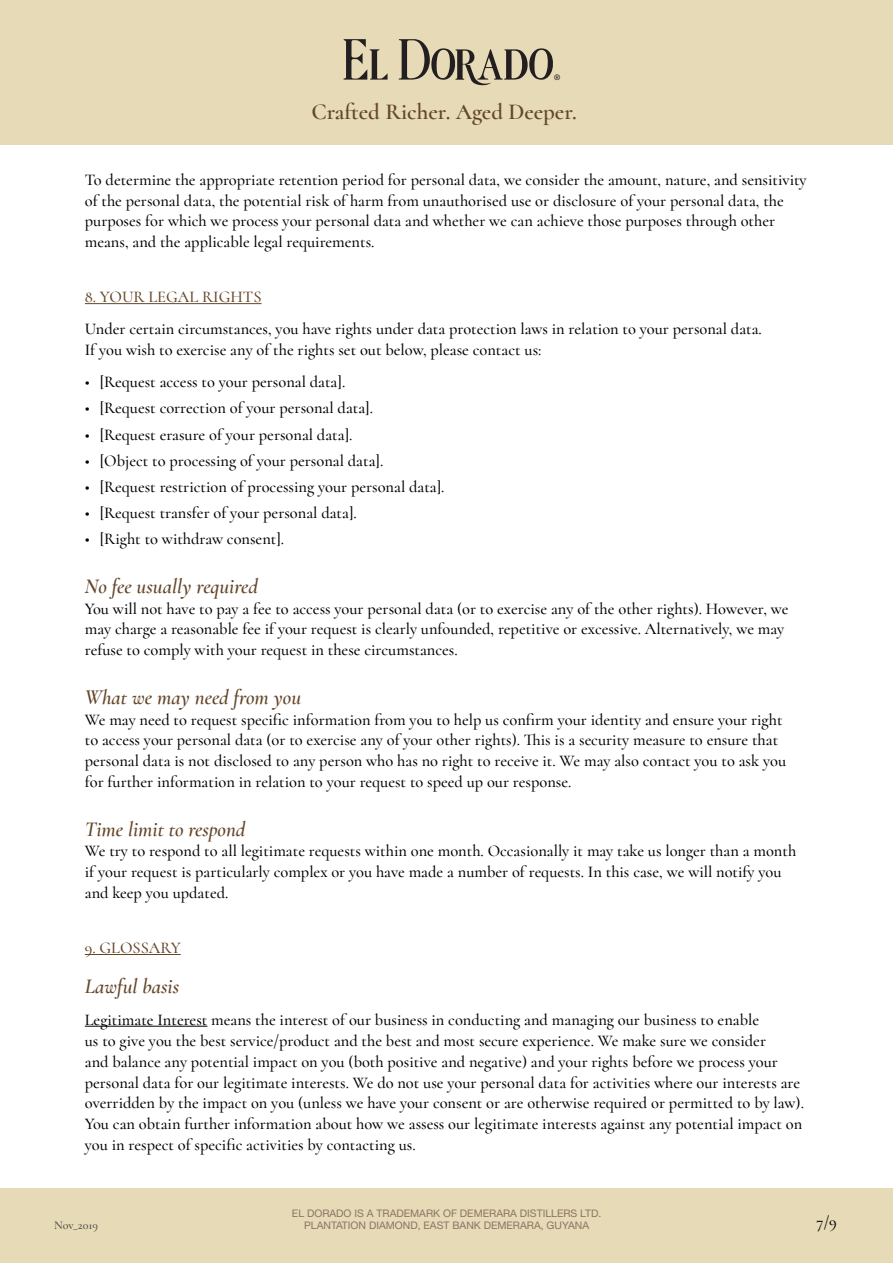
<style>
.page{position:relative;width:893px;height:1263px;background:#fff}
.page>*{position:absolute;margin:0;border:0;box-sizing:border-box;transform-origin:0 0}
.t1{font:600 22.95px "Cormorant";color:#644629}
.t2{font:italic 600 20.85px "Cormorant";color:#644629}
.t3{font:500 16.35px/20.9px "Cormorant";color:#000}
.t4{font:500 16.35px "Cormorant";color:#644629}
.t5{font:500 12px "Cormorant";color:#4d4d4d}
.t6{font:10.5px "Helvetica Neue";color:#8a7466}
.t7{font:500 7.65px "Helvetica Neue";color:#231f20}
</style>
<div class="page">
<div style="left:0;top:0;width:893px;height:145px;background:#e7dab6"></div>
<svg style="left:343px;top:39px;width:45px;height:41px"></svg>
<svg style="left:398px;top:39px;width:155px;height:46px"></svg>
<div style="left:0;top:1189px;width:893px;height:74px;background:#e7dab6"></div>
<hr style="left:85px;top:303px;width:177px;height:1px;background:#644629">
<hr style="left:85px;top:954px;width:96px;height:1px;background:#644629">
<hr style="left:85px;top:1026px;width:122px;height:1px;background:#000">
<p class="t7" style="left:554px;top:72px;width:8px">®</p>
<p class="t1" style="left:311px;top:97px;width:267px">Crafted Richer. Aged Deeper.</p>
<p class="t3" style="left:85px;top:169px;width:723px">To determine the appropriate retention period for personal data, we consider the amount, nature, and sensitivity of the personal data, the potential risk of harm from unauthorised use or disclosure of your personal data, the purposes for which we process your personal data and whether we can achieve those purposes through other means, and the applicable legal requirements.</p>
<p class="t4" style="left:85px;top:287px;width:178px">8. YOUR LEGAL RIGHTS</p>
<p class="t3" style="left:85px;top:319px;width:679px">Under certain circumstances, you have rights under data protection laws in relation to your personal data.<br>If you wish to exercise any of the rights set out below, please contact us:</p>
<p class="t3" style="left:85px;top:372px;width:262px">• [Request access to your personal data].</p>
<p class="t3" style="left:85px;top:398px;width:290px">• [Request correction of your personal data].</p>
<p class="t3" style="left:85px;top:424px;width:269px">• [Request erasure of your personal data].</p>
<p class="t3" style="left:85px;top:450px;width:300px">• [Object to processing of your personal data].</p>
<p class="t3" style="left:85px;top:476px;width:361px">• [Request restriction of processing your personal data].</p>
<p class="t3" style="left:85px;top:502px;width:273px">• [Request transfer of your personal data].</p>
<p class="t3" style="left:85px;top:529px;width:201px">• [Right to withdraw consent].</p>
<p class="t2" style="left:85px;top:574px;width:174px">No fee usually required</p>
<p class="t3" style="left:85px;top:598px;width:705px">You will not have to pay a fee to access your personal data (or to exercise any of the other rights). However, we may charge a reasonable fee if your request is clearly unfounded, repetitive or excessive. Alternatively, we may refuse to comply with your request in these circumstances.</p>
<p class="t2" style="left:85px;top:684px;width:218px">What we may need from you</p>
<p class="t3" style="left:85px;top:709px;width:703px">We may need to request specific information from you to help us confirm your identity and ensure your right to access your personal data (or to exercise any of your other rights). This is a security measure to ensure that personal data is not disclosed to any person who has no right to receive it. We may also contact you to ask you for further information in relation to your request to speed up our response.</p>
<p class="t2" style="left:85px;top:816px;width:162px">Time limit to respond</p>
<p class="t3" style="left:85px;top:841px;width:713px">We try to respond to all legitimate requests within one month. Occasionally it may take us longer than a month if your request is particularly complex or you have made a number of requests. In this case, we will notify you and keep you updated.</p>
<p class="t4" style="left:85px;top:938px;width:97px">9. GLOSSARY</p>
<p class="t2" style="left:85px;top:974px;width:96px">Lawful basis</p>
<p class="t3" style="left:85px;top:1009px;width:721px">Legitimate Interest means the interest of our business in conducting and managing our business to enable<br>us to give you the best service/product and the best and most secure experience. We make sure we consider<br>and balance any potential impact on you (both positive and negative) and your rights before we process your personal data for our legitimate interests. We do not use your personal data for activities where our interests are overridden by the impact on you (unless we have your consent or are otherwise required or permitted to by law).<br>You can obtain further information about how we assess our legitimate interests against any potential impact on you in respect of specific activities by contacting us.</p>
<p class="t6" style="left:292px;top:1206px;width:311px">EL DORADO IS A TRADEMARK OF DEMERARA DISTILLERS LTD.</p>
<p class="t6" style="left:304px;top:1219px;width:286px">PLANTATION DIAMOND, EAST BANK DEMERARA, GUYANA</p>
<p class="t5" style="left:54px;top:1218px;width:46px">Nov_2019</p>
<p class="t3" style="left:817px;top:1211px;width:22px">7/9</p>
</div>
